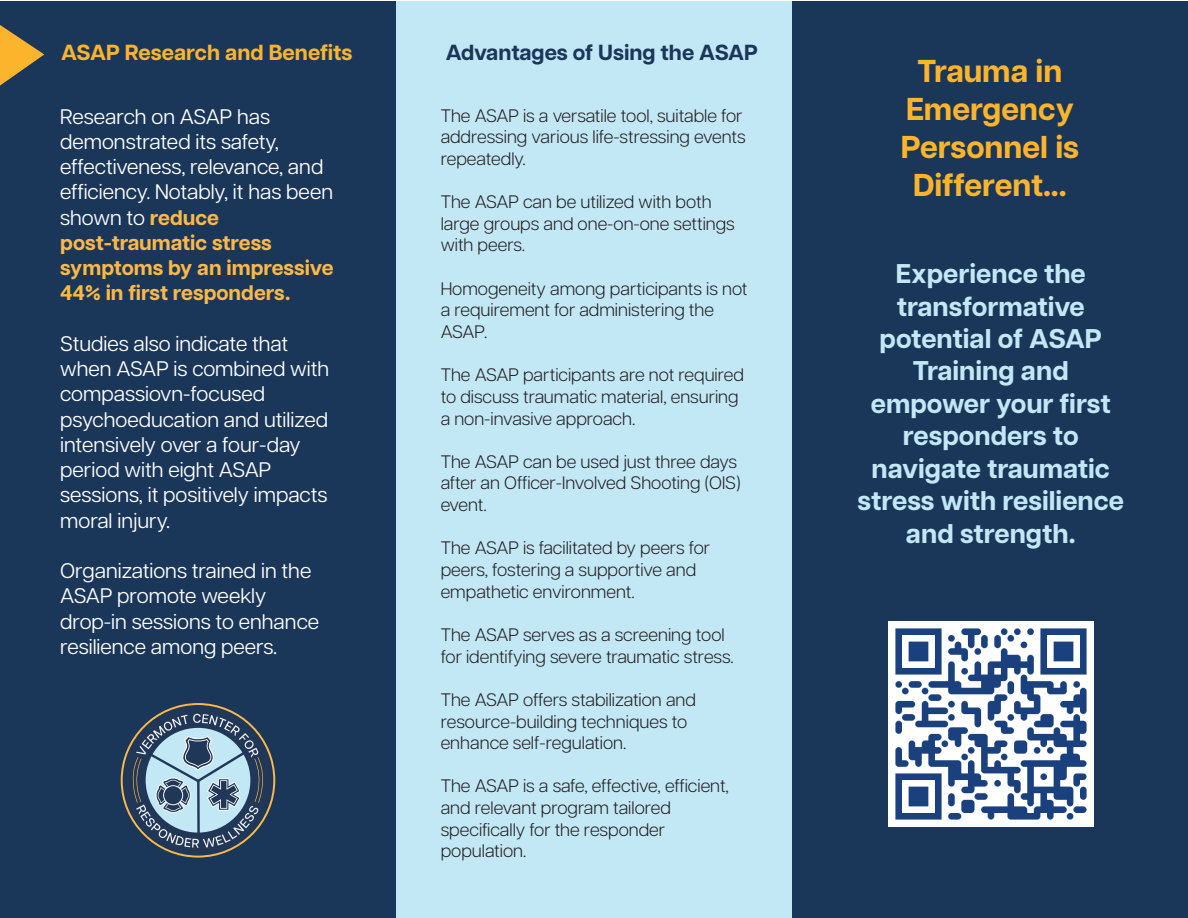
<style>
.page{position:relative;width:1188px;height:918px;background:#fff}
.page>*{position:absolute;margin:0;border:0;box-sizing:border-box;transform-origin:0 0}
.t1{font:700 31.5px/37.8px "Articulat CF";color:#fcb42c;text-align:center}
.t2{font:700 27px/32.4px "Articulat CF";color:#c2e7f5;text-align:center}
.t3{font:700 21.75px "Articulat CF";color:#1a375a}
.t4{font:700 21.75px "Articulat CF";color:#fcb42c}
.t5{font:21px/25.2px "Articulat CF";color:#fff}
.t6{font:300 18px/21.6px "Articulat CF";color:#231f20}
.s1{font-weight:700;color:#fcb848}
</style>
<div class="page">
<div style="left:792px;top:1px;width:396px;height:917px;background:#1a375a"></div>
<div style="left:396px;top:1px;width:396px;height:917px;background:#c2e7f5"></div>
<div style="left:0;top:1px;width:396px;height:917px;background:#1a375a"></div>
<img style="left:888px;top:622px;width:205px;height:205px">
<svg style="left:0;top:25px;width:44px;height:61px"></svg>
<svg style="left:121px;top:703px;width:154px;height:155px"></svg>
<p class="t4" style="left:61px;top:37px;width:293px">ASAP Research and Benefits</p>
<p class="t5" style="left:60px;top:102px;width:275px">Research on ASAP has demonstrated its safety, effectiveness, relevance, and efficiency. Notably, it has been shown to <span class="s1">reduce post-traumatic stress symptoms by an impressive<br>44% in first responders.</span></p>
<p class="t5" style="left:60px;top:330px;width:271px">Studies also indicate that when ASAP is combined with compassiovn-focused psychoeducation and utilized intensively over a four-day period with eight ASAP sessions, it positively impacts moral injury.</p>
<p class="t5" style="left:60px;top:557px;width:260px">Organizations trained in the<br>ASAP promote weekly drop-in sessions to enhance resilience among peers.</p>
<p class="t3" style="left:446px;top:37px;width:314px">Advantages of Using the ASAP</p>
<p class="t6" style="left:441px;top:103px;width:306px">The ASAP is a versatile tool, suitable for addressing various life-stressing events repeatedly.</p>
<p class="t6" style="left:441px;top:190px;width:296px">The ASAP can be utilized with both large groups and one-on-one settings with peers.</p>
<p class="t6" style="left:441px;top:276px;width:308px">Homogeneity among participants is not a requirement for administering the<br>ASAP.</p>
<p class="t6" style="left:441px;top:363px;width:305px">The ASAP participants are not required to discuss traumatic material, ensuring a non-invasive approach.</p>
<p class="t6" style="left:441px;top:450px;width:301px">The ASAP can be used just three days after an Officer-Involved Shooting (OIS) event.</p>
<p class="t6" style="left:441px;top:536px;width:271px">The ASAP is facilitated by peers for peers, fostering a supportive and empathetic environment.</p>
<p class="t6" style="left:441px;top:623px;width:294px">The ASAP serves as a screening tool for identifying severe traumatic stress.</p>
<p class="t6" style="left:441px;top:688px;width:257px">The ASAP offers stabilization and resource-building techniques to enhance self-regulation.</p>
<p class="t6" style="left:441px;top:774px;width:290px">The ASAP is a safe, effective, efficient, and relevant program tailored specifically for the responder population.</p>
<h1 class="t1" style="left:901px;top:52px;width:180px">Trauma in<br>Emergency<br>Personnel is<br>Different...</h1>
<h2 class="t2" style="left:858px;top:257px;width:268px">Experience the transformative potential of ASAP<br>Training and empower your first responders to navigate traumatic stress with resilience and strength.</h2>
</div>
